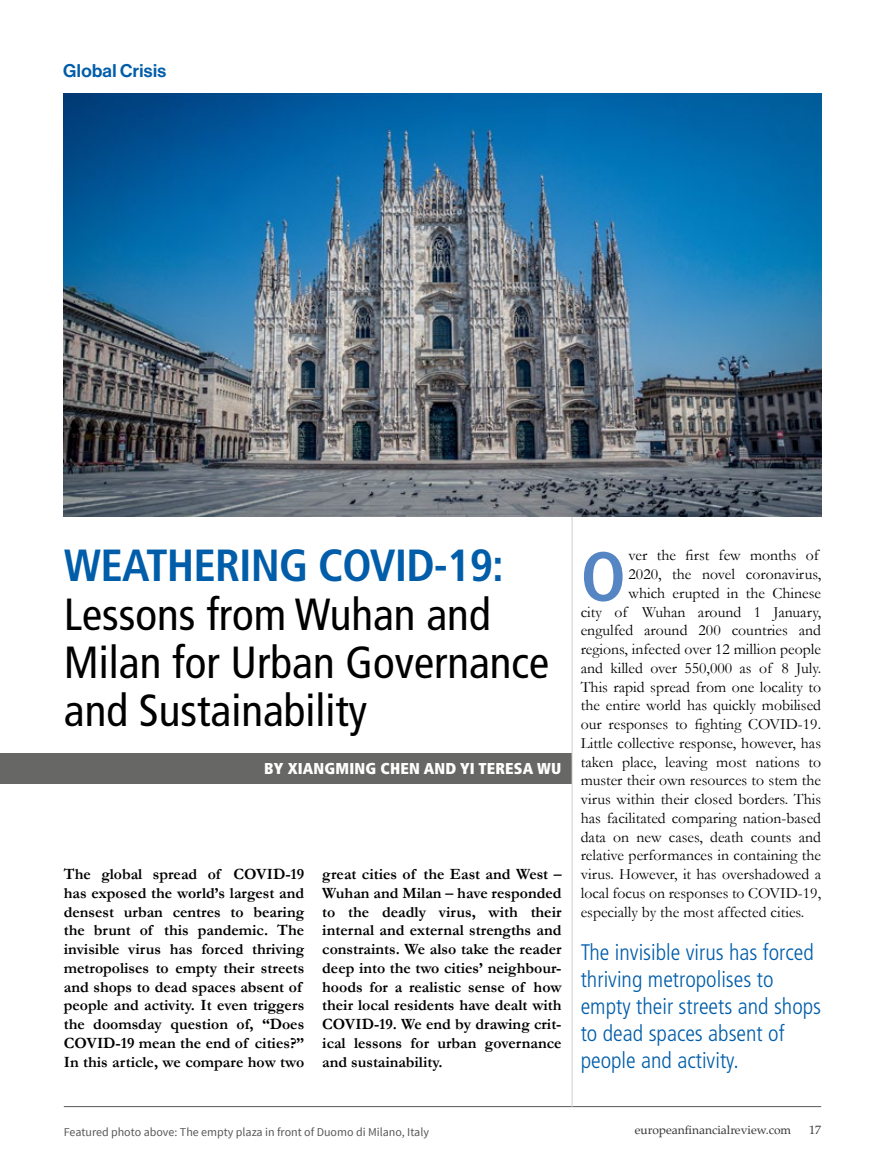
<style>
.page{position:relative;width:885px;height:1161px;background:#fff}
.page>*{position:absolute;margin:0;border:0;box-sizing:border-box;transform-origin:0 0}
.t1{font:700 condensed 69.45px "Frutiger";color:#5685c4}
.t2{font:condensed 45px/48px "Frutiger";color:#000}
.t3{font:700 condensed 45px "Frutiger";letter-spacing:-.02em;color:#005da9}
.t4{font:300 condensed 22.5px/27px "Frutiger";color:#005da9}
.t5{font:500 18px "Haas Grot Disp 65";letter-spacing:.02em;color:#005da9}
.t6{font:700 15.75px/18.8px "Garamond";color:#000}
.t7{font:15.75px "Garamond";color:#000}
.t8{font:900 condensed 15.75px "Frutiger";letter-spacing:.01em;color:#fff}
.t9{font:12px "Source Sans Pro";color:#575756}
.t10{font:12px "Palatino";color:#373636}
</style>
<div class="page">
<hr style="left:64px;top:1106px;width:757px;height:1px;background:#575756">
<div style="left:0;top:753px;width:571px;height:30px;background:#676766"></div>
<hr style="left:571px;top:517px;width:1px;height:590px;background:#d0cfc9">
<img style="left:64px;top:94px;width:757px;height:423px">
<p class="t5" style="left:63px;top:60px;width:104px">Global Crisis</p>
<h2 class="t3" style="left:64px;top:539px;width:441px">WEATHERING COVID-19:</h2>
<h2 class="t2" style="left:64px;top:590px;width:486px">Lessons from Wuhan and<br>Milan for Urban Governance and Sustainability</h2>
<p class="t8" style="left:264px;top:759px;width:298px">BY XIANGMING CHEN AND YI TERESA WU</p>
<p class="t6" style="left:64px;top:864px;width:242px">The global spread of COVID-19 has exposed the world’s largest and densest urban centres to bearing the brunt of this pandemic. The invisible virus has forced thriving metropolises to empty their streets and shops to dead spaces absent of people and activity. It even triggers the doomsday question of, “Does COVID-19 mean the end of cities?” In this article, we compare how two</p>
<p class="t6" style="left:322px;top:864px;width:241px;text-align:justify">great cities of the East and West – Wuhan and Milan – have responded to the deadly virus, with their internal and external strengths and constraints. We also take the reader deep into the two cities’ neighbour&shy;hoods for a realistic sense of how their local residents have dealt with COVID-19. We end by drawing crit&shy;ical lessons for urban governance and sustainability.</p>
<h1 class="t1" style="left:580px;top:535px;width:47px">O</h1>
<p class="t7" style="left:628px;top:546px;width:192px">ver the first few months of</p>
<p class="t7" style="left:628px;top:565px;width:194px">2020, the novel coronavirus,</p>
<p class="t7" style="left:628px;top:583px;width:194px">which erupted in the Chinese</p>
<p class="t7" style="left:580px;top:602px;width:242px">city of Wuhan around 1 January,</p>
<p class="t7" style="left:580px;top:621px;width:242px">engulfed around 200 countries and</p>
<p class="t7" style="left:580px;top:640px;width:242px">regions, infected over 12 million people</p>
<p class="t7" style="left:580px;top:658px;width:242px">and killed over 550,000 as of 8 July.</p>
<p class="t7" style="left:580px;top:677px;width:242px">This rapid spread from one locality to</p>
<p class="t7" style="left:580px;top:696px;width:242px">the entire world has quickly mobilised</p>
<p class="t7" style="left:580px;top:715px;width:242px">our responses to fighting COVID-19.</p>
<p class="t7" style="left:580px;top:733px;width:242px">Little collective response, however, has</p>
<p class="t7" style="left:580px;top:752px;width:242px">taken place, leaving most nations to</p>
<p class="t7" style="left:580px;top:771px;width:242px">muster their own resources to stem the</p>
<p class="t7" style="left:580px;top:790px;width:242px">virus within their closed borders. This</p>
<p class="t7" style="left:580px;top:808px;width:242px">has facilitated comparing nation-based</p>
<p class="t7" style="left:580px;top:827px;width:242px">data on new cases, death counts and</p>
<p class="t7" style="left:580px;top:846px;width:242px">relative performances in containing the</p>
<p class="t7" style="left:580px;top:864px;width:242px">virus. However, it has overshadowed a</p>
<p class="t7" style="left:580px;top:883px;width:242px">local focus on responses to COVID-19,</p>
<p class="t7" style="left:580px;top:902px;width:225px">especially by the most affected cities.</p>
<h3 class="t4" style="left:580px;top:939px;width:242px">The invisible virus has forced thriving metropolises to empty their streets and shops to dead spaces absent of people and activity.</h3>
<p class="t9" style="left:64px;top:1125px;width:367px">Featured photo above: The empty plaza in front of Duomo di Milano, Italy</p>
<p class="t10" style="left:634px;top:1120px;width:158px">europeanfinancialreview.com</p>
<p class="t10" style="left:809px;top:1120px;width:13px">17</p>
</div>
